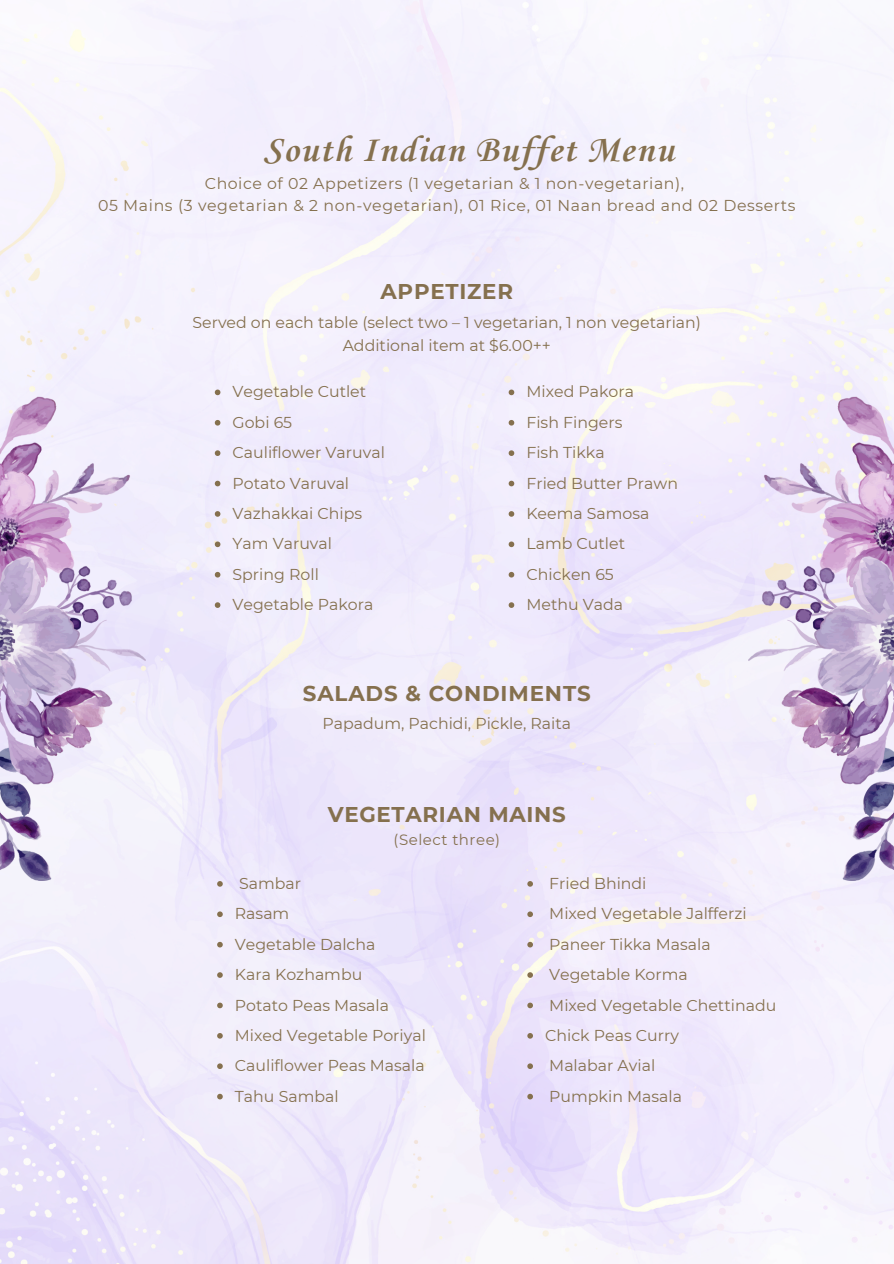
<style>
.page{position:relative;width:894px;height:1264px;background:#fff}
.page>*{position:absolute;margin:0;border:0;box-sizing:border-box;transform-origin:0 0}
.t1{font:700 37.5px "Corsiva";letter-spacing:.03em;color:#85704e}
.t2{font:700 21.3px "Montserrat";letter-spacing:.035em;color:#85704e}
.t3{font:15.75px "Montserrat";color:#85704e}
.t4{font:15.75px "Montserrat";letter-spacing:.04em;color:#85704e}
.t5{font:15.75px "Montserrat";letter-spacing:.035em;color:#85704e}
.t6{font:15px "Montserrat";letter-spacing:.035em;color:#85704e}
</style>
<div class="page">
<img style="left:0;top:0;width:893px;height:1263px">
<img style="left:0;top:383px;width:145px;height:497px">
<img style="left:748px;top:383px;width:145px;height:497px">
<svg style="left:217px;top:881px;width:6px;height:5px"></svg>
<svg style="left:217px;top:911px;width:6px;height:6px"></svg>
<svg style="left:217px;top:941px;width:6px;height:6px"></svg>
<svg style="left:217px;top:972px;width:6px;height:5px"></svg>
<svg style="left:217px;top:1002px;width:6px;height:6px"></svg>
<svg style="left:217px;top:1033px;width:6px;height:5px"></svg>
<svg style="left:217px;top:1063px;width:6px;height:6px"></svg>
<svg style="left:217px;top:1093px;width:6px;height:6px"></svg>
<svg style="left:527px;top:881px;width:6px;height:5px"></svg>
<svg style="left:527px;top:911px;width:6px;height:6px"></svg>
<svg style="left:527px;top:941px;width:6px;height:6px"></svg>
<svg style="left:527px;top:972px;width:6px;height:5px"></svg>
<svg style="left:527px;top:1002px;width:6px;height:6px"></svg>
<svg style="left:527px;top:1033px;width:6px;height:5px"></svg>
<svg style="left:527px;top:1063px;width:6px;height:6px"></svg>
<svg style="left:527px;top:1093px;width:6px;height:6px"></svg>
<svg style="left:215px;top:389px;width:5px;height:6px"></svg>
<svg style="left:215px;top:420px;width:5px;height:5px"></svg>
<svg style="left:215px;top:450px;width:5px;height:6px"></svg>
<svg style="left:215px;top:480px;width:5px;height:6px"></svg>
<svg style="left:215px;top:511px;width:5px;height:5px"></svg>
<svg style="left:215px;top:541px;width:5px;height:6px"></svg>
<svg style="left:215px;top:572px;width:5px;height:5px"></svg>
<svg style="left:215px;top:602px;width:5px;height:6px"></svg>
<svg style="left:508px;top:389px;width:6px;height:6px"></svg>
<svg style="left:508px;top:420px;width:6px;height:5px"></svg>
<svg style="left:508px;top:450px;width:6px;height:6px"></svg>
<svg style="left:508px;top:480px;width:6px;height:6px"></svg>
<svg style="left:508px;top:511px;width:6px;height:5px"></svg>
<svg style="left:508px;top:541px;width:6px;height:6px"></svg>
<svg style="left:508px;top:572px;width:6px;height:5px"></svg>
<svg style="left:508px;top:602px;width:6px;height:6px"></svg>
<p class="t1" style="left:263px;top:131px;width:412px">South Indian Buffet Menu</p>
<p class="t5" style="left:205px;top:174px;width:480px">Choice of 02 Appetizers (1 vegetarian &amp; 1 non-vegetarian),</p>
<p class="t4" style="left:98px;top:195px;width:698px">05 Mains (3 vegetarian &amp; 2 non-vegetarian), 01 Rice, 01 Naan bread and 02 Desserts</p>
<h2 class="t2" style="left:380px;top:278px;width:134px">APPETIZER</h2>
<p class="t3" style="left:192px;top:312px;width:510px">Served on each table (select two – 1 vegetarian, 1 non vegetarian)</p>
<h3 class="t3" style="left:342px;top:336px;width:210px">Additional item at $6.00++</h3>
<p class="t3" style="left:232px;top:382px;width:135px">Vegetable Cutlet</p>
<p class="t3" style="left:232px;top:412px;width:61px">Gobi 65</p>
<p class="t3" style="left:232px;top:443px;width:154px">Cauliflower Varuval</p>
<p class="t3" style="left:232px;top:473px;width:118px">Potato Varuval</p>
<p class="t3" style="left:232px;top:504px;width:131px">Vazhakkai Chips</p>
<p class="t3" style="left:232px;top:534px;width:101px">Yam Varuval</p>
<p class="t3" style="left:232px;top:564px;width:88px">Spring Roll</p>
<p class="t3" style="left:232px;top:595px;width:142px">Vegetable Pakora</p>
<p class="t3" style="left:526px;top:382px;width:109px">Mixed Pakora</p>
<p class="t3" style="left:526px;top:412px;width:97px">Fish Fingers</p>
<p class="t3" style="left:526px;top:443px;width:80px">Fish Tikka</p>
<p class="t3" style="left:526px;top:473px;width:153px">Fried Butter Prawn</p>
<p class="t3" style="left:526px;top:504px;width:124px">Keema Samosa</p>
<p class="t3" style="left:526px;top:534px;width:100px">Lamb Cutlet</p>
<p class="t3" style="left:526px;top:564px;width:89px">Chicken 65</p>
<p class="t3" style="left:526px;top:595px;width:98px">Methu Vada</p>
<p class="t2" style="left:303px;top:681px;width:289px">SALADS &amp; CONDIMENTS</p>
<p class="t3" style="left:322px;top:713px;width:250px">Papadum, Pachidi, Pickle, Raita</p>
<p class="t2" style="left:328px;top:801px;width:239px">VEGETARIAN MAINS</p>
<p class="t6" style="left:393px;top:830px;width:108px">(Select three)</p>
<p class="t3" style="left:239px;top:873px;width:63px">Sambar</p>
<p class="t3" style="left:235px;top:904px;width:56px">Rasam</p>
<p class="t3" style="left:235px;top:934px;width:142px">Vegetable Dalcha</p>
<p class="t3" style="left:235px;top:964px;width:129px">Kara Kozhambu</p>
<p class="t3" style="left:235px;top:995px;width:156px">Potato Peas Masala</p>
<p class="t3" style="left:235px;top:1025px;width:192px">Mixed Vegetable Poriyal</p>
<p class="t3" style="left:235px;top:1056px;width:191px">Cauliflower Peas Masala</p>
<p class="t3" style="left:235px;top:1086px;width:105px">Tahu Sambal</p>
<p class="t3" style="left:549px;top:873px;width:99px">Fried Bhindi</p>
<p class="t3" style="left:549px;top:904px;width:199px">Mixed Vegetable Jalfferzi</p>
<p class="t3" style="left:549px;top:934px;width:163px">Paneer Tikka Masala</p>
<p class="t3" style="left:549px;top:964px;width:140px">Vegetable Korma</p>
<p class="t3" style="left:549px;top:995px;width:228px">Mixed Vegetable Chettinadu</p>
<p class="t3" style="left:545px;top:1025px;width:135px">Chick Peas Curry</p>
<p class="t3" style="left:549px;top:1056px;width:107px">Malabar Avial</p>
<h2 class="t3" style="left:549px;top:1086px;width:134px">Pumpkin Masala</h2>
</div>
